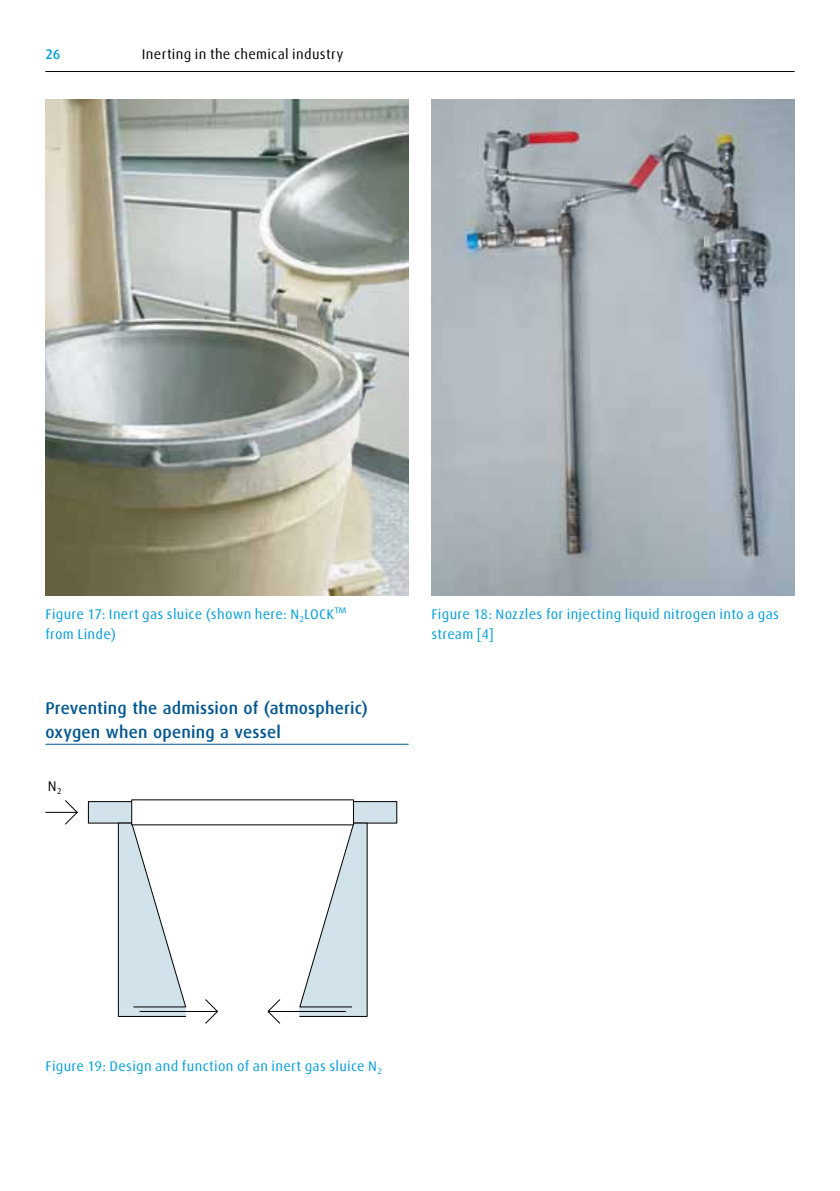
<style>
.page{position:relative;width:840px;height:1191px;background:#fff}
.page>*{position:absolute;margin:0;border:0;box-sizing:border-box;transform-origin:0 0}
.t1{font:500 17px/23.8px "Linde Dax Global";letter-spacing:.015em;color:#005791}
.t2{font:14px/19.6px "Linde Dax Global";letter-spacing:.02em;color:#009ee0}
.t3{font:14px "Linde Dax Global";letter-spacing:.02em;color:#000}
.t4{font:500 14px "Linde Dax Global";color:#009ee0}
</style>
<div class="page">
<hr style="left:45px;top:71px;width:749px;height:1px;background:#000">
<img style="left:45px;top:99px;width:363px;height:496px">
<img style="left:431px;top:99px;width:363px;height:496px">
<div style="left:88px;top:801px;width:308px;height:22px;background:#d1e2eb"></div>
<div style="left:88px;top:801px;width:309px;height:22px;border:1px solid #000"></div>
<svg style="left:45px;top:800px;width:174px;height:223px"></svg>
<svg style="left:266px;top:822px;width:102px;height:201px"></svg>
<div style="left:132px;top:800px;width:221px;height:25px;background:#fff"></div>
<hr style="left:45px;top:743px;width:363px;height:1px;background:#005791">
<p class="t4" style="left:45px;top:46px;width:17px">26</p>
<p class="t3" style="left:142px;top:46px;width:203px">Inerting in the chemical industry</p>
<p class="t2" style="left:45px;top:604px;width:303px">Figure 17: Inert gas sluice (shown here: N<sub>2</sub>LOCK™ from Linde)</p>
<p class="t2" style="left:431px;top:604px;width:349px">Figure 18: Nozzles for injecting liquid nitrogen into a gas stream [4]</p>
<p class="t1" style="left:45px;top:696px;width:324px">Preventing the admission of (atmospheric) oxygen when opening a vessel</p>
<p class="t3" style="left:48px;top:778px;width:15px">N<sub>2</sub></p>
<p class="t2" style="left:45px;top:1056px;width:338px">Figure 19: Design and function of an inert gas sluice N<sub>2</sub></p>
</div>
